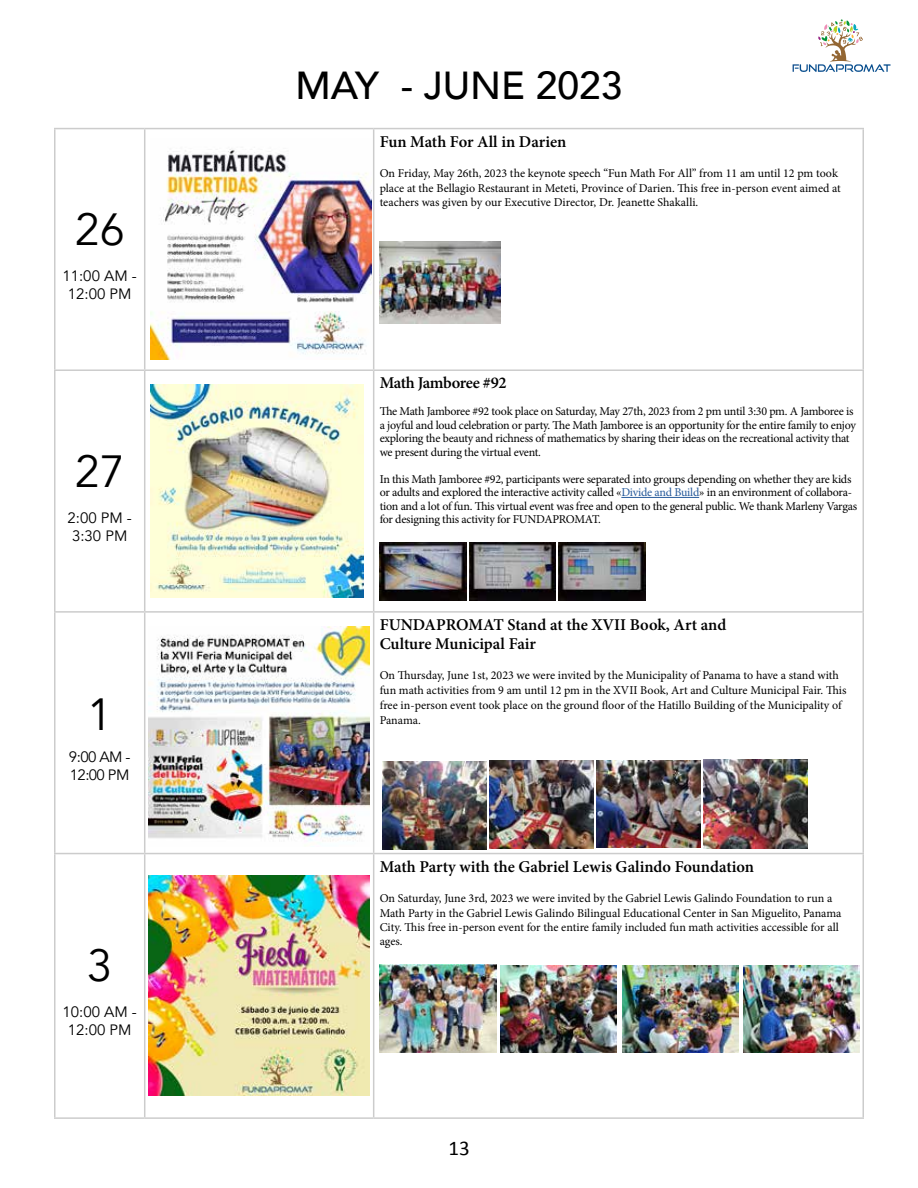
<style>
.page{position:relative;width:918px;height:1188px;background:#fff}
.page>*{position:absolute;margin:0;border:0;box-sizing:border-box;transform-origin:0 0}
.t1{font:45px "Avenir";color:#000}
.t2{font:500 39px "Avenir";color:#000}
.t3{font:21px "Calibri";color:#000}
.t4{font:600 16.5px/19.5px "Minion Pro";color:#000}
.t5{font:600 16.5px "Minion Pro";letter-spacing:-.025em;color:#000}
.t6{font:15px/18px "Avenir";color:#000;text-align:center}
.t7{font:12px/13.5px "Minion Pro";letter-spacing:-.015em;color:#000}
.s1{color:#275b9b}
</style>
<div class="page">
<svg style="left:793px;top:19px;width:98px;height:53px"></svg>
<hr style="left:54px;top:128px;width:91px;height:1px;background:#ccc">
<hr style="left:54px;top:129px;width:2px;height:240px;background:#ccc">
<hr style="left:145px;top:128px;width:229px;height:1px;background:#ccc">
<hr style="left:144px;top:129px;width:1px;height:240px;background:#ccc">
<hr style="left:374px;top:128px;width:490px;height:1px;background:#ccc">
<hr style="left:373px;top:129px;width:1px;height:240px;background:#ccc">
<hr style="left:862px;top:129px;width:2px;height:240px;background:#ccc">
<hr style="left:54px;top:369px;width:91px;height:2px;background:#ccc">
<hr style="left:54px;top:371px;width:2px;height:240px;background:#ccc">
<hr style="left:145px;top:369px;width:229px;height:2px;background:#ccc">
<hr style="left:144px;top:371px;width:1px;height:240px;background:#ccc">
<hr style="left:374px;top:369px;width:490px;height:2px;background:#ccc">
<hr style="left:373px;top:371px;width:1px;height:240px;background:#ccc">
<hr style="left:862px;top:371px;width:2px;height:240px;background:#ccc">
<hr style="left:54px;top:611px;width:91px;height:2px;background:#ccc">
<hr style="left:54px;top:613px;width:2px;height:240px;background:#ccc">
<hr style="left:145px;top:611px;width:229px;height:2px;background:#ccc">
<hr style="left:144px;top:613px;width:1px;height:240px;background:#ccc">
<hr style="left:374px;top:611px;width:490px;height:2px;background:#ccc">
<hr style="left:373px;top:613px;width:1px;height:240px;background:#ccc">
<hr style="left:862px;top:613px;width:2px;height:240px;background:#ccc">
<hr style="left:54px;top:853px;width:91px;height:1px;background:#ccc">
<hr style="left:54px;top:854px;width:2px;height:263px;background:#ccc">
<hr style="left:145px;top:853px;width:229px;height:1px;background:#ccc">
<hr style="left:144px;top:854px;width:1px;height:263px;background:#ccc">
<hr style="left:374px;top:853px;width:490px;height:1px;background:#ccc">
<hr style="left:373px;top:854px;width:1px;height:263px;background:#ccc">
<hr style="left:862px;top:854px;width:2px;height:263px;background:#ccc">
<hr style="left:54px;top:1117px;width:91px;height:2px;background:#ccc">
<hr style="left:145px;top:1117px;width:229px;height:2px;background:#ccc">
<hr style="left:374px;top:1117px;width:490px;height:2px;background:#ccc">
<img style="left:151px;top:149px;width:221px;height:211px">
<img style="left:380px;top:241px;width:120px;height:82px">
<img style="left:151px;top:385px;width:213px;height:213px">
<hr style="left:621px;top:497px;width:78px;height:1px;background:#275b9b">
<img style="left:380px;top:542px;width:86px;height:59px">
<img style="left:469px;top:542px;width:87px;height:59px">
<img style="left:559px;top:542px;width:86px;height:59px">
<img style="left:149px;top:626px;width:220px;height:216px">
<img style="left:382px;top:761px;width:105px;height:88px">
<img style="left:489px;top:760px;width:104px;height:89px">
<img style="left:596px;top:761px;width:104px;height:87px">
<img style="left:703px;top:760px;width:104px;height:88px">
<img style="left:149px;top:875px;width:221px;height:221px">
<img style="left:380px;top:964px;width:116px;height:88px">
<img style="left:500px;top:965px;width:117px;height:87px">
<img style="left:622px;top:965px;width:117px;height:87px">
<img style="left:743px;top:965px;width:117px;height:88px">
<h1 class="t1" style="left:75px;top:203px;width:52px">26</h1>
<p class="t6" style="left:62px;top:267px;width:76px">11:00 AM -<br>12:00 PM</p>
<h1 class="t1" style="left:75px;top:444px;width:52px">27</h1>
<p class="t6" style="left:67px;top:509px;width:66px">2:00 PM -<br>3:30 PM</p>
<h1 class="t1" style="left:87px;top:688px;width:27px">1</h1>
<p class="t6" style="left:69px;top:749px;width:63px;text-align:left">9:00 AM -<br>12:00 PM</p>
<h1 class="t1" style="left:87px;top:939px;width:27px">3</h1>
<p class="t6" style="left:62px;top:1003px;width:76px">10:00 AM -<br>12:00 PM</p>
<h2 class="t2" style="left:295px;top:51px;width:329px">MAY - JUNE 2023</h2>
<h3 class="t4" style="left:380px;top:131px;width:188px">Fun Math For All in Darien</h3>
<p class="t7" style="left:380px;top:166px;width:463px;line-height:14.4px">On Friday, May 26th, 2023 the keynote speech “Fun Math For All” from 11 am until 12 pm took place at the Bellagio Restaurant in Meteti, Province of Darien. This free in-person event aimed at teachers was given by our Executive Director, Dr. Jeanette Shakalli.</p>
<h3 class="t5" style="left:380px;top:372px;width:128px">Math Jamboree #92</h3>
<p class="t7" style="left:380px;top:405px;width:478px">The Math Jamboree #92 took place on Saturday, May 27th, 2023 from 2 pm until 3:30 pm. A Jamboree is a joyful and loud celebration or party. The Math Jamboree is an opportunity for the entire family to enjoy exploring the beauty and richness of mathematics by sharing their ideas on the recreational activity that we present during the virtual event.</p>
<p class="t7" style="left:380px;top:472px;width:479px">In this Math Jamboree #92, participants were separated into groups depending on whether they are kids or adults and explored the interactive activity called «<span class="s1">Divide and Build</span>» in an environment of collabora&shy;tion and a lot of fun. This virtual event was free and open to the general public. We thank Marleny Vargas for designing this activity for FUNDAPROMAT.</p>
<h3 class="t4" style="left:380px;top:615px;width:348px">FUNDAPROMAT Stand at the XVII Book, Art and<br>Culture Municipal Fair</h3>
<p class="t7" style="left:380px;top:668px;width:468px;line-height:15px">On Thursday, June 1st, 2023 we were invited by the Municipality of Panama to have a stand with fun math activities from 9 am until 12 pm in the XVII Book, Art and Culture Municipal Fair. This free in-person event took place on the ground floor of the Hatillo Building of the Municipality of Panama.</p>
<h3 class="t4" style="left:380px;top:856px;width:376px">Math Party with the Gabriel Lewis Galindo Foundation</h3>
<p class="t7" style="left:380px;top:891px;width:463px;line-height:14.4px">On Saturday, June 3rd, 2023 we were invited by the Gabriel Lewis Galindo Foundation to run a Math Party in the Gabriel Lewis Galindo Bilingual Educational Center in San Miguelito, Panama City. This free in-person event for the entire family included fun math activities accessible for all ages.</p>
<h3 class="t3" style="left:448px;top:1133px;width:23px">13</h3>
</div>
